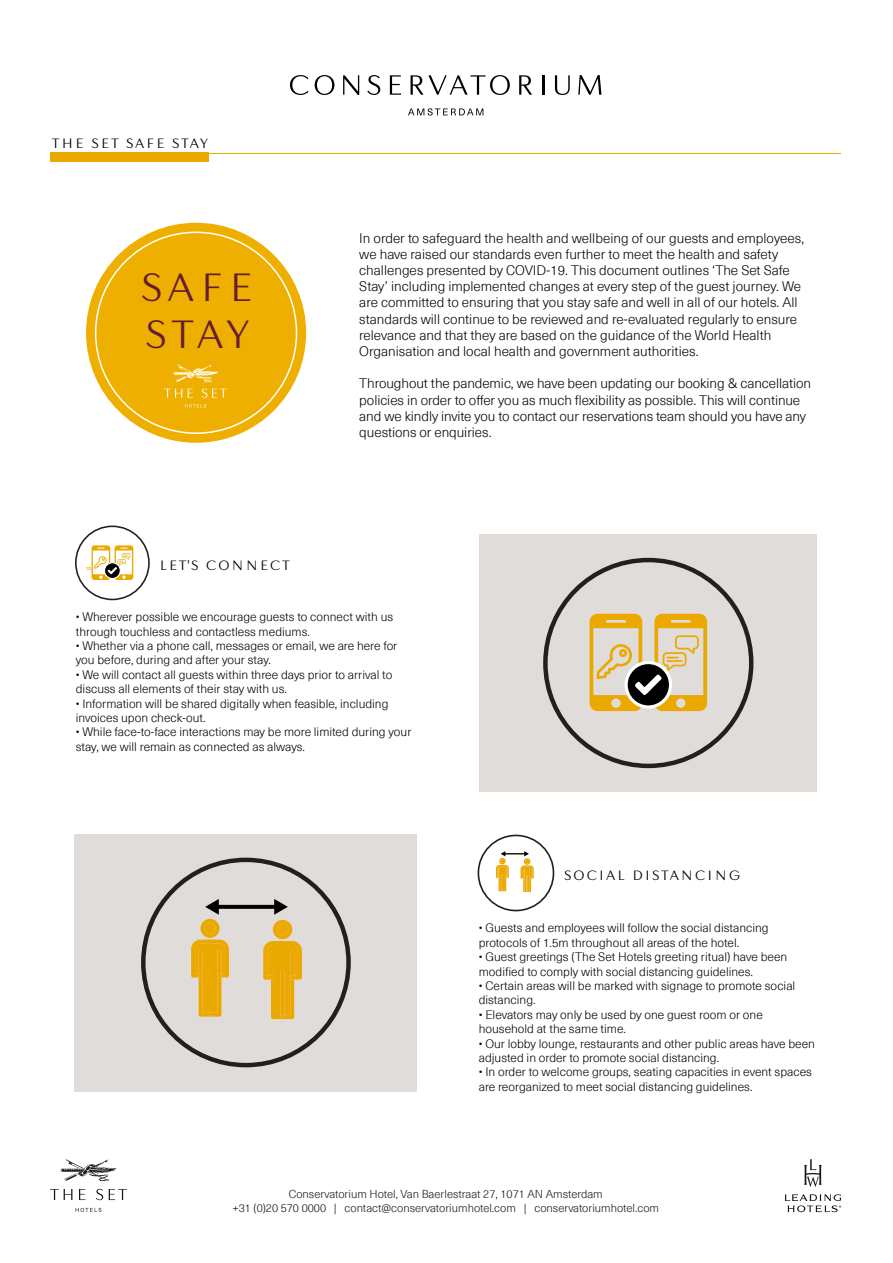
<style>
.page{position:relative;width:893px;height:1263px;background:#fff}
.page>*{position:absolute;margin:0;border:0;box-sizing:border-box;transform-origin:0 0}
.t1{font:39.3px/47.1px "The Set";letter-spacing:-.02em;color:#651d32}
.t2{font:300 13.5px/16.2px "Neue Haas Unica Pro";color:#000}
.t3{font:13.5px "The Set";color:#000}
.t4{font:300 12px/14.4px "Neue Haas Unica Pro";color:#000}
.t5{font:300 11.25px/14.2px "Neue Haas Unica Pro";color:#18171c;text-align:center}
.s1{font-family:"Capitolium Head 2 Lt"}
</style>
<div class="page">
<hr style="left:50px;top:153px;width:791px;height:1px;background:#eba900">
<svg style="left:50px;top:1189px;width:22px;height:11px"></svg>
<svg style="left:79px;top:1189px;width:6px;height:11px"></svg>
<svg style="left:96px;top:1189px;width:7px;height:11px"></svg>
<svg style="left:109px;top:1189px;width:18px;height:11px"></svg>
<svg style="left:61px;top:1159px;width:55px;height:22px"></svg>
<svg style="left:76px;top:1208px;width:25px;height:4px"></svg>
<svg style="left:804px;top:1159px;width:18px;height:28px"></svg>
<svg style="left:785px;top:1194px;width:56px;height:18px"></svg>
<div style="left:50px;top:152px;width:158px;height:10px;background:#eba900"></div>
<svg style="left:290px;top:75px;width:18px;height:20px"></svg>
<svg style="left:315px;top:75px;width:19px;height:20px"></svg>
<svg style="left:343px;top:75px;width:16px;height:20px"></svg>
<svg style="left:367px;top:75px;width:13px;height:20px"></svg>
<svg style="left:390px;top:75px;width:11px;height:20px"></svg>
<svg style="left:411px;top:75px;width:99px;height:20px"></svg>
<svg style="left:519px;top:75px;width:13px;height:20px"></svg>
<hr style="left:542px;top:75px;width:2px;height:20px;background:#000">
<svg style="left:555px;top:75px;width:15px;height:20px"></svg>
<svg style="left:578px;top:75px;width:23px;height:20px"></svg>
<svg style="left:408px;top:108px;width:75px;height:8px"></svg>
<div style="left:480px;top:534px;width:337px;height:258px;background:#e0dcda"></div>
<svg style="left:86px;top:545px;width:47px;height:35px"></svg>
<div style="left:75px;top:525px;width:75px;height:75px;border:2px solid #231f20;border-radius:50%"></div>
<svg style="left:590px;top:614px;width:117px;height:97px"></svg>
<div style="left:75px;top:834px;width:342px;height:257px;background:#e0dcda"></div>
<svg style="left:215px;top:905px;width:63px;height:4px"></svg>
<svg style="left:191px;top:899px;width:38px;height:117px"></svg>
<svg style="left:263px;top:899px;width:39px;height:120px"></svg>
<div style="left:478px;top:835px;width:76px;height:76px;border:2px solid #231f20;border-radius:50%"></div>
<svg style="left:496px;top:851px;width:38px;height:41px"></svg>
<div style="left:86px;top:223px;width:220px;height:220px;background:#efaf00;border-radius:50%"></div>
<svg style="left:164px;top:389px;width:18px;height:9px"></svg>
<svg style="left:188px;top:389px;width:5px;height:9px"></svg>
<svg style="left:201px;top:389px;width:26px;height:9px"></svg>
<svg style="left:174px;top:364px;width:44px;height:18px"></svg>
<svg style="left:185px;top:404px;width:21px;height:3px"></svg>
<p class="t3" style="left:51px;top:135px;width:159px">THE SET SAFE STAY</p>
<h1 class="t1" style="left:138px;top:263px;width:119px">SAFE<br>STAY</h1>
<p class="t3" style="left:158px;top:557px;width:134px">LET<span class="s1">'</span>S CONNECT</p>
<p class="t2" style="left:359px;top:230px;width:446px">In order to safeguard the health and wellbeing of our guests and employees, we have raised our standards even further to meet the health and safety challenges presented by COVID-19. This document outlines ‘The Set Safe Stay’ including implemented changes at every step of the guest journey. We are committed to ensuring that you stay safe and well in all of our hotels. All standards will continue to be reviewed and re-evaluated regularly to ensure relevance and that they are based on the guidance of the World Health Organisation and local health and government authorities.</p>
<p class="t2" style="left:359px;top:376px;width:453px">Throughout the pandemic, we have been updating our booking &amp; cancellation policies in order to offer you as much flexibility as possible. This will continue and we kindly invite you to contact our reservations team should you have any questions or enquiries.</p>
<p class="t4" style="left:76px;top:610px;width:319px">• Wherever possible we encourage guests to connect with us through touchless and contactless mediums.</p>
<p class="t4" style="left:76px;top:639px;width:323px">• Whether via a phone call, messages or email, we are here for you before, during and after your stay.</p>
<p class="t4" style="left:76px;top:668px;width:318px">• We will contact all guests within three days prior to arrival to discuss all elements of their stay with us.</p>
<p class="t4" style="left:76px;top:696px;width:314px">• Information will be shared digitally when feasible, including invoices upon check-out.</p>
<p class="t4" style="left:76px;top:725px;width:337px">• While face-to-face interactions may be more limited during your stay, we will remain as connected as always.</p>
<p class="t3" style="left:563px;top:867px;width:179px">SOCIAL DISTANCING</p>
<p class="t4" style="left:479px;top:921px;width:292px">• Guests and employees will follow the social distancing protocols of 1.5m throughout all areas of the hotel.</p>
<p class="t4" style="left:479px;top:950px;width:310px">• Guest greetings (The Set Hotels greeting ritual) have been modified to comply with social distancing guidelines.</p>
<p class="t4" style="left:479px;top:979px;width:318px">• Certain areas will be marked with signage to promote social distancing.</p>
<p class="t4" style="left:479px;top:1007px;width:286px">• Elevators may only be used by one guest room or one household at the same time.</p>
<p class="t4" style="left:479px;top:1036px;width:338px">• Our lobby lounge, restaurants and other public areas have been adjusted in order to promote social distancing.</p>
<p class="t4" style="left:479px;top:1065px;width:335px">• In order to welcome groups, seating capacities in event spaces are reorganized to meet social distancing guidelines.</p>
<p class="t5" style="left:232px;top:1187px;width:428px">Conservatorium Hotel, Van Baerlestraat 27, 1071 AN Amsterdam<br>+31 (0)20 570 0000 | contact@conservatoriumhotel.com | conservatoriumhotel.com</p>
</div>
